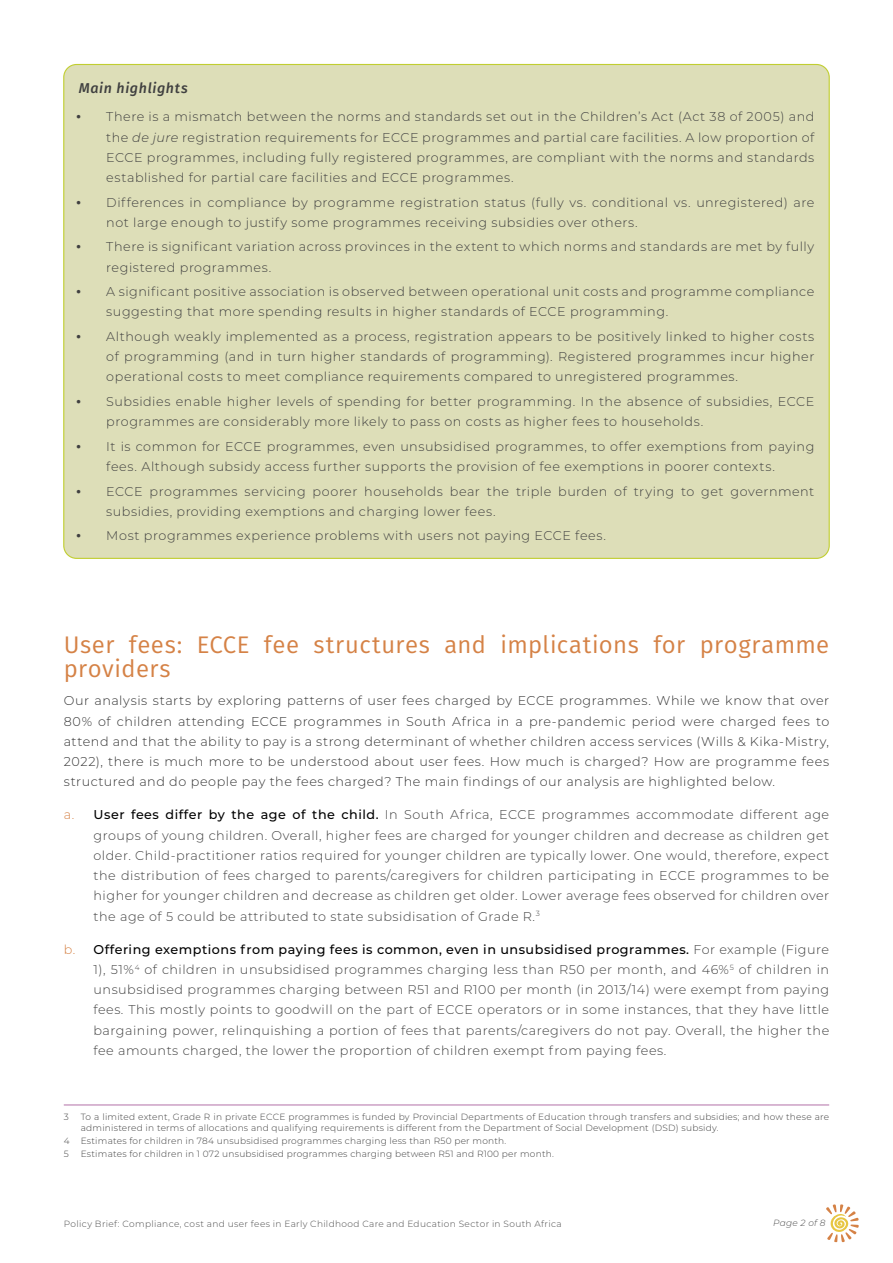
<style>
.page{position:relative;width:893px;height:1263px;background:#fff}
.page>*{position:absolute;margin:0;border:0;box-sizing:border-box;transform-origin:0 0}
.t1{font:24px/24px "Fira Sans";letter-spacing:.02em;color:#d58246}
.t2{font:italic 500 14.25px "Fira Sans";letter-spacing:.045em;color:#404040}
.t3{font:300 12.75px/20.2px "Montserrat";letter-spacing:.04em;color:#404040}
.t4{font:300 12.75px/20.2px "Montserrat";letter-spacing:.04em;color:#333;text-align:justify}
.t5{font:300 9px/10.8px "Montserrat";letter-spacing:.025em;color:#404040}
.t6{font:300 9px "Montserrat";letter-spacing:.04em;color:#4d4d4d}
.t7{font:italic 300 9px "Montserrat";letter-spacing:.025em;color:#4d4d4d}
.s1{font-family:"Fira Sans";font-weight:700}
.s2{font-style:italic}
.s3{color:#d58246}
.s4{font-weight:500;color:#000}
</style>
<div class="page">
<svg style="left:826px;top:1204px;width:33px;height:38px"></svg>
<div style="left:64px;top:64px;width:765px;height:494px;background:#dddeb8;border-radius:13px"></div>
<hr style="left:64px;top:1105px;width:765px;height:1px;background:#b371a7">
<p class="t2" style="left:79px;top:76px;width:111px">Main highlights</p>
<p class="t3" style="left:106px;top:106px;width:710px;text-align:justify;text-indent:-30px"><span class="s1">•</span> There is a mismatch between the norms and standards set out in the Children’s Act (Act 38 of 2005) and the <span class="s2">de jure</span> registration requirements for ECCE programmes and partial care facilities. A low proportion of ECCE programmes, including fully registered programmes, are compliant with the norms and standards established for partial care facilities and ECCE programmes.</p>
<p class="t3" style="left:106px;top:192px;width:709px;text-indent:-30px"><span class="s1">•</span> Differences in compliance by programme registration status (fully vs. conditional vs. unregistered) are not large enough to justify some programmes receiving subsidies over others.</p>
<p class="t3" style="left:106px;top:236px;width:709px;text-indent:-30px"><span class="s1">•</span> There is significant variation across provinces in the extent to which norms and standards are met by fully registered programmes.</p>
<p class="t3" style="left:106px;top:281px;width:709px;text-indent:-30px"><span class="s1">•</span> A significant positive association is observed between operational unit costs and programme compliance suggesting that more spending results in higher standards of ECCE programming.</p>
<p class="t3" style="left:106px;top:326px;width:710px;text-align:justify;text-indent:-30px"><span class="s1">•</span> Although weakly implemented as a process, registration appears to be positively linked to higher costs of programming (and in turn higher standards of programming). Registered programmes incur higher operational costs to meet compliance requirements compared to unregistered programmes.</p>
<p class="t3" style="left:106px;top:391px;width:709px;text-indent:-30px"><span class="s1">•</span> Subsidies enable higher levels of spending for better programming. In the absence of subsidies, ECCE programmes are considerably more likely to pass on costs as higher fees to households.</p>
<p class="t3" style="left:106px;top:436px;width:710px;text-indent:-30px"><span class="s1">•</span> It is common for ECCE programmes, even unsubsidised programmes, to offer exemptions from paying fees. Although subsidy access further supports the provision of fee exemptions in poorer contexts.</p>
<p class="t3" style="left:106px;top:480px;width:709px;text-indent:-30px"><span class="s1">•</span> ECCE programmes servicing poorer households bear the triple burden of trying to get government subsidies, providing exemptions and charging lower fees.</p>
<p class="t3" style="left:77px;top:525px;width:531px"><span class="s1">•</span> Most programmes experience problems with users not paying ECCE fees.</p>
<h1 class="t1" style="left:64px;top:632px;width:767px">User fees: ECCE fee structures and implications for programme providers</h1>
<p class="t4" style="left:64px;top:690px;width:767px">Our analysis starts by exploring patterns of user fees charged by ECCE programmes. While we know that over 80% of children attending ECCE programmes in South Africa in a pre-pandemic period were charged fees to attend and that the ability to pay is a strong determinant of whether children access services (Wills &amp; Kika-Mistry, 2022), there is much more to be understood about user fees. How much is charged? How are programme fees structured and do people pay the fees charged? The main findings of our analysis are highlighted below.</p>
<p class="t3" style="left:94px;top:804px;width:737px;text-align:justify;text-indent:-30px"><span class="s3">a.</span> <span class="s4">User fees differ by the age of the child.</span> In South Africa, ECCE programmes accommodate different age groups of young children. Overall, higher fees are charged for younger children and decrease as children get older. Child-practitioner ratios required for younger children are typically lower. One would, therefore, expect the distribution of fees charged to parents/caregivers for children participating in ECCE programmes to be higher for younger children and decrease as children get older. Lower average fees observed for children over the age of 5 could be attributed to state subsidisation of Grade R.<sup>3</sup></p>
<p class="t3" style="left:94px;top:938px;width:737px;text-align:justify;text-indent:-30px"><span class="s3">b.</span> <span class="s4">Offering exemptions from paying fees is common, even in unsubsidised programmes.</span> For example (Figure 1), 51%<sup>4</sup> of children in unsubsidised programmes charging less than R50 per month, and 46%<sup>5</sup> of children in unsubsidised programmes charging between R51 and R100 per month (in 2013/14) were exempt from paying fees. This mostly points to goodwill on the part of ECCE operators or in some instances, that they have little bargaining power, relinquishing a portion of fees that parents/caregivers do not pay. Overall, the higher the fee amounts charged, the lower the proportion of children exempt from paying fees.</p>
<p class="t5" style="left:64px;top:1111px;width:7px">3</p>
<p class="t5" style="left:81px;top:1111px;width:750px">To a limited extent, Grade R in private ECCE programmes is funded by Provincial Departments of Education through transfers and subsidies; and how these are administered in terms of allocations and qualifying requirements is different from the Department of Social Development (DSD) subsidy.</p>
<p class="t5" style="left:64px;top:1134px;width:444px;line-height:12.9px">4 Estimates for children in 784 unsubsidised programmes charging less than R50 per month.<br>5</p>
<p class="t5" style="left:81px;top:1148px;width:475px">Estimates for children in 1 072 unsubsidised programmes charging between R51 and R100 per month.</p>
<p class="t6" style="left:64px;top:1217px;width:499px">Policy Brief: Compliance, cost and user fees in Early Childhood Care and Education Sector in South Africa</p>
<p class="t7" style="left:773px;top:1216px;width:54px">Page 2 of 8</p>
</div>
